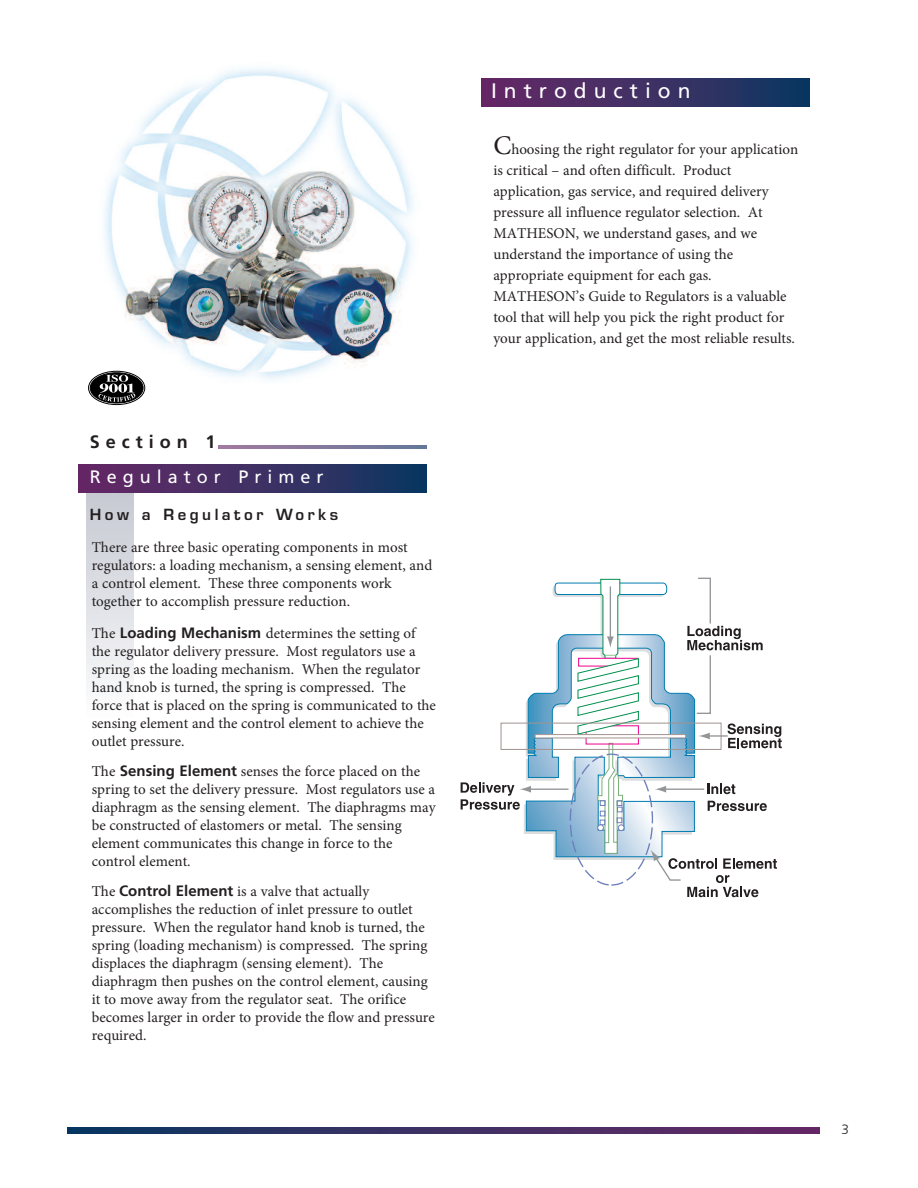
<style>
.page{position:relative;width:918px;height:1188px;background:#fff}
.page>*{position:absolute;margin:0;border:0;box-sizing:border-box;transform-origin:0 0}
.t1{font:21px "Frutiger";letter-spacing:.335em;color:#fff}
.t2{font:18px "Frutiger";letter-spacing:.335em;color:#fff}
.t3{font:700 18px "Frutiger";letter-spacing:.335em;color:#231f20}
.t4{font:15px/18px "Minion Pro";color:#231f20}
.t5{font:600 15px "Eurostile";letter-spacing:.235em;color:#231f20}
.t6{font:300 13.5px "Frutiger";color:#231f20}
.s1{font-family:"Frutiger";font-weight:700}
.s2{font-size:27px}
</style>
<div class="page">
<svg style="left:68px;top:1128px;width:752px;height:6px;background:#3b2f63"></svg>
<svg style="left:461px;top:578px;width:321px;height:319px"></svg>
<img style="left:88px;top:68px;width:325px;height:333px">
<div style="left:482px;top:79px;width:328px;height:27px;background:linear-gradient(to right,#6a2866,#0e3761)"></div>
<svg style="left:89px;top:371px;width:56px;height:34px"></svg>
<div style="left:88px;top:371px;width:57px;height:34px;border:1px solid #000;border-radius:50%"></div>
<div style="left:90px;top:373px;width:53px;height:30px;background:#000;border-radius:50%"></div>
<div style="left:90px;top:373px;width:53px;height:30px;border:1px solid #000;border-radius:50%"></div>
<svg style="left:98px;top:375px;width:38px;height:27px"></svg>
<div style="left:87px;top:488px;width:47px;height:232px;background:linear-gradient(to bottom,#c1c2cd,#fff)"></div>
<div style="left:79px;top:465px;width:348px;height:27px;background:linear-gradient(to right,#6a2866,#0e3761)"></div>
<svg style="left:218px;top:445px;width:209px;height:4px"></svg>
<p class="t3" style="left:90px;top:434px;width:127px">Section 1</p>
<p class="t2" style="left:90px;top:469px;width:235px">Regulator Primer</p>
<p class="t5" style="left:90px;top:508px;width:250px">How a Regulator Works</p>
<p class="t4" style="left:92px;top:539px;width:342px">There are three basic operating components in most regulators: a loading mechanism, a sensing element, and a control element. These three components work together to accomplish pressure reduction.</p>
<p class="t4" style="left:92px;top:625px;width:346px">The <span class="s1">Loading Mechanism</span> determines the setting of the regulator delivery pressure. Most regulators use a spring as the loading mechanism. When the regulator hand knob is turned, the spring is compressed. The force that is placed on the spring is communicated to the sensing element and the control element to achieve the outlet pressure.</p>
<p class="t4" style="left:92px;top:763px;width:345px">The <span class="s1">Sensing Element</span> senses the force placed on the spring to set the delivery pressure. Most regulators use a diaphragm as the sensing element. The diaphragms may be constructed of elastomers or metal. The sensing element communicates this change in force to the control element.</p>
<p class="t4" style="left:92px;top:884px;width:345px">The <span class="s1">Control Element</span> is a valve that actually accomplishes the reduction of inlet pressure to outlet pressure. When the regulator hand knob is turned, the spring (loading mechanism) is compressed. The spring displaces the diaphragm (sensing element). The diaphragm then pushes on the control element, causing it to move away from the regulator seat. The orifice becomes larger in order to provide the flow and pressure required.</p>
<h1 class="t1" style="left:491px;top:82px;width:201px">Introduction</h1>
<p class="t4" style="left:493px;top:141px;width:306px;line-height:21px"><span class="s2">C</span>hoosing the right regulator for your application is critical – and often difficult. Product application, gas service, and required delivery pressure all influence regulator selection. At MATHESON, we understand gases, and we understand the importance of using the appropriate equipment for each gas.<br>MATHESON’s Guide to Regulators is a valuable tool that will help you pick the right product for your application, and get the most reliable results.</p>
<p class="t6" style="left:841px;top:1124px;width:9px">3</p>
</div>
